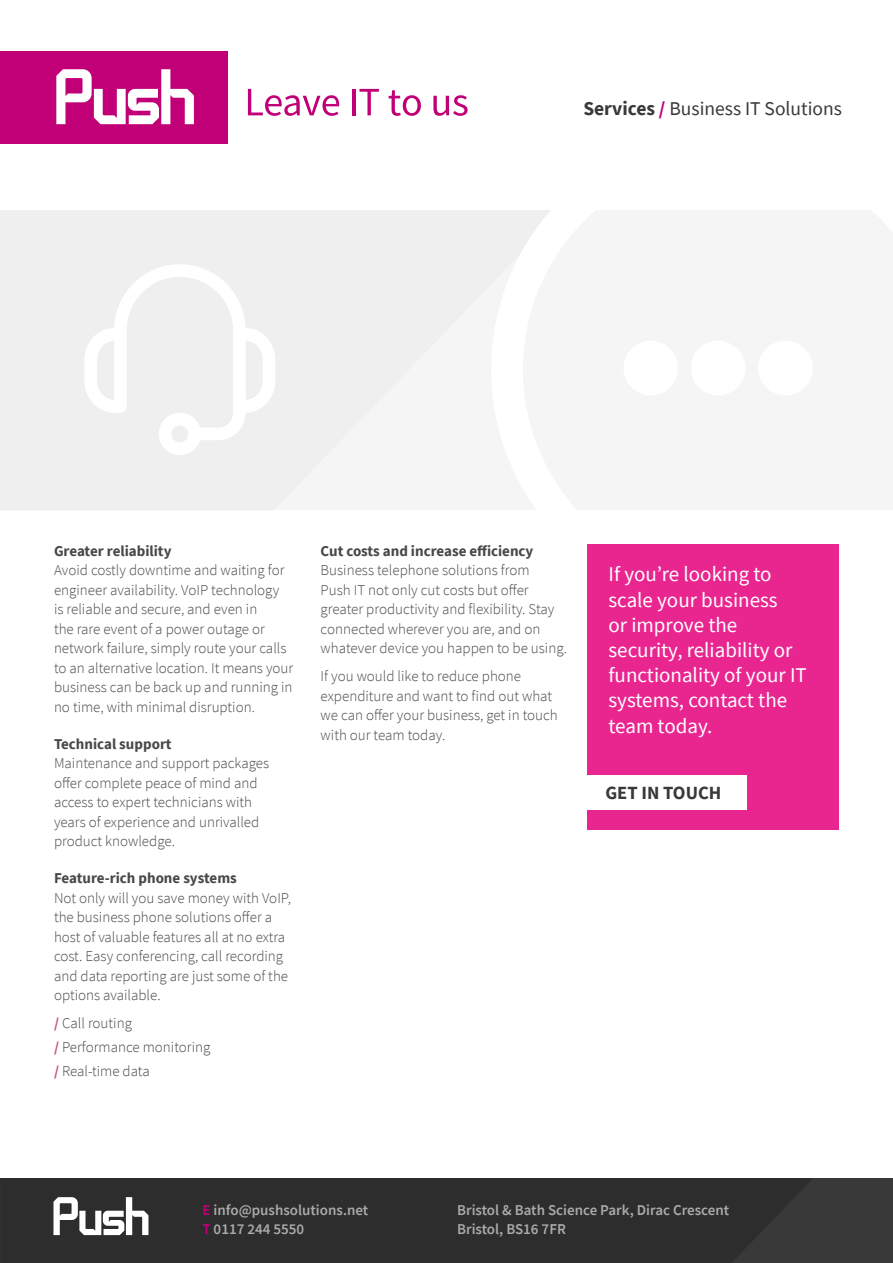
<style>
.page{position:relative;width:893px;height:1263px;background:#fff}
.page>*{position:absolute;margin:0;border:0;box-sizing:border-box;transform-origin:0 0}
.t1{font:21px/25.2px "Source Sans Pro";color:#fff}
.t2{font:19.5px "Source Sans Pro";color:#393939}
.t3{font:700 18.6px "Source Sans Pro";color:#393939}
.t4{font:300 15px/19.5px "Source Sans Pro";color:#484848}
.t5{font:600 15px/19.5px "Source Sans Pro";color:#aaa}
.t6{font:700 15px "Source Sans Pro";color:#484848}
.s1{font-weight:700}
.s2{font-weight:700;color:#c10077}
.s3{font-weight:700;color:#cd5590}
.s4{color:#c10077}
</style>
<div class="page">
<div style="left:0;top:51px;width:227px;height:92px;background:#c10077"></div>
<svg style="left:56px;top:69px;width:138px;height:55px"></svg>
<svg style="left:248px;top:89px;width:91px;height:27px"></svg>
<hr style="left:352px;top:89px;width:3px;height:26px;background:#c10077">
<svg style="left:359px;top:89px;width:20px;height:26px"></svg>
<svg style="left:389px;top:90px;width:32px;height:26px"></svg>
<svg style="left:433px;top:95px;width:35px;height:21px"></svg>
<div style="left:0;top:1178px;width:893px;height:85px;background:#393939"></div>
<div style="left:1px;top:1179px;width:810px;height:84px;background:#2d2d2d"></div>
<svg style="left:53px;top:1197px;width:95px;height:38px"></svg>
<div style="left:0;top:210px;width:550px;height:300px;background:#efefef"></div>
<div style="left:587px;top:544px;width:252px;height:286px;background:#e92690"></div>
<div style="left:580px;top:775px;width:167px;height:34px;background:#fff"></div>
<svg style="left:84px;top:264px;width:191px;height:191px"></svg>
<svg style="left:491px;top:211px;width:59px;height:298px"></svg>
<h2 class="t2" style="left:583px;top:96px;width:260px"><span class="s1">Services</span> <span class="s2">/</span> Business IT Solutions</h2>
<p class="t6" style="left:54px;top:540px;width:119px">Greater reliability</p>
<p class="t4" style="left:54px;top:560px;width:241px">Avoid costly downtime and waiting for engineer availability. VoIP technology<br>is reliable and secure, and even in<br>the rare event of a power outage or network failure, simply route your calls to an alternative location. It means your business can be back up and running in no time, with minimal disruption.</p>
<p class="t6" style="left:54px;top:733px;width:119px">Technical support</p>
<p class="t4" style="left:54px;top:753px;width:217px">Maintenance and support packages offer complete peace of mind and access to expert technicians with years of experience and unrivalled product knowledge.</p>
<p class="t6" style="left:54px;top:868px;width:184px">Feature-rich phone systems</p>
<p class="t4" style="left:54px;top:888px;width:238px">Not only will you save money with VoIP, the business phone solutions offer a host of valuable features all at no extra cost. Easy conferencing, call recording and data reporting are just some of the options available.</p>
<p class="t4" style="left:54px;top:1011px;width:158px;line-height:23.7px"><span class="s3">/</span> Call routing<br><span class="s3">/</span> Performance monitoring <span class="s3">/</span> Real-time data</p>
<p class="t6" style="left:321px;top:540px;width:214px">Cut costs and increase efficiency</p>
<p class="t4" style="left:321px;top:560px;width:248px">Business telephone solutions from<br>Push IT not only cut costs but offer greater productivity and flexibility. Stay connected wherever you are, and on whatever device you happen to be using.</p>
<p class="t4" style="left:321px;top:666px;width:239px">If you would like to reduce phone expenditure and want to find out what we can offer your business, get in touch with our team today.</p>
<h1 class="t1" style="left:608px;top:562px;width:200px">If you’re looking to scale your business<br>or improve the security, reliability or functionality of your IT systems, contact the team today.</h1>
<p class="t3" style="left:605px;top:780px;width:118px">GET IN TOUCH</p>
<p class="t5" style="left:202px;top:1200px;width:167px"><span class="s4">E</span> info@pushsolutions.net<br><span class="s4">T</span> 0117 244 5550</p>
<p class="t5" style="left:457px;top:1200px;width:274px">Bristol &amp; Bath Science Park, Dirac Crescent<br>Bristol, BS16 7FR</p>
</div>
